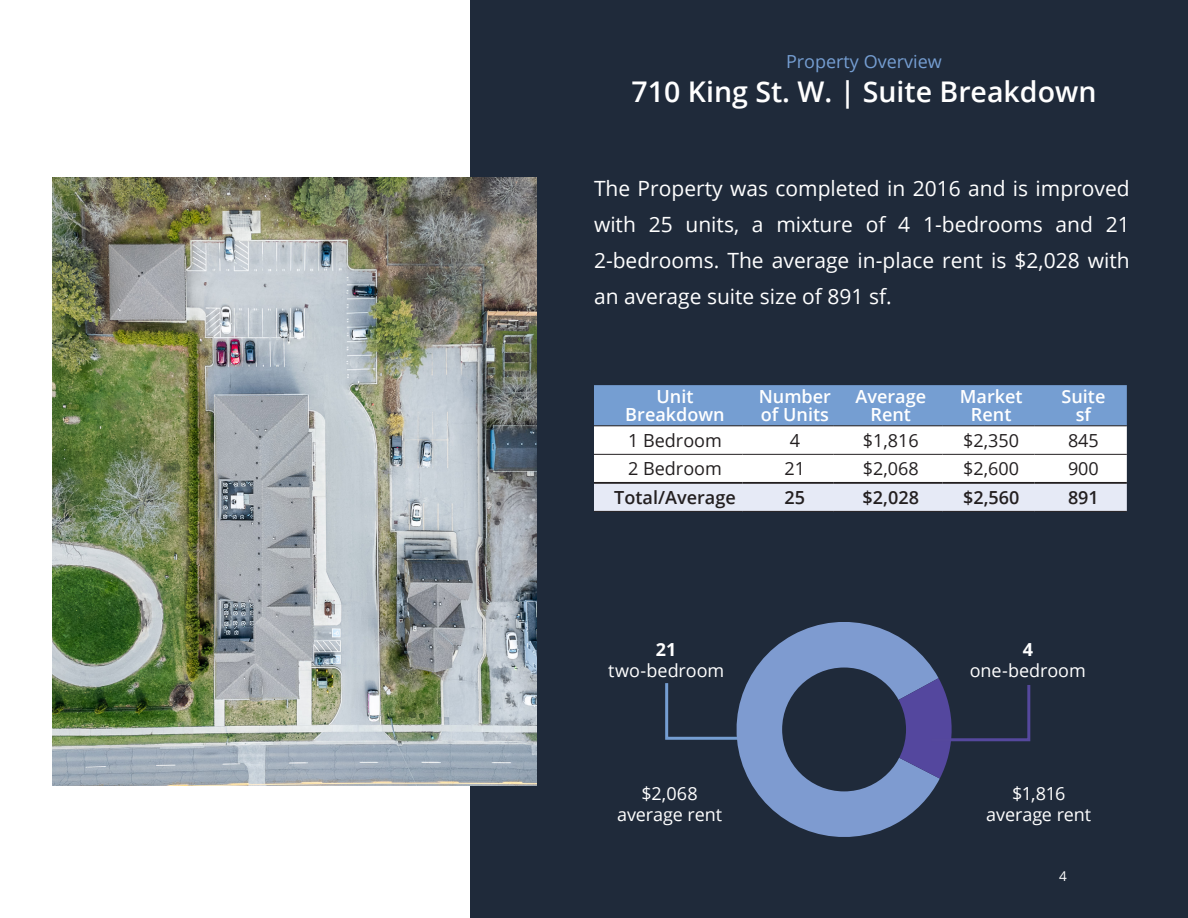
<style>
.page{position:relative;width:1188px;height:918px;background:#fff}
.page>*{position:absolute;margin:0;border:0;box-sizing:border-box;transform-origin:0 0}
.t1{font:600 28.5px "Open Sans";color:#fff}
.Bullet_form{font:21px/36px "Open Sans";color:#fff;text-align:justify}
.AT_A_GLANCE_-_Title{font:18px/21px "Open Sans";letter-spacing:-.005em;color:#fff;text-align:center}
.t2{font:600 18px/18px "Open Sans";color:#fff}
.t3{font:18px "Open Sans";color:#231f20}
.t4{font:600 18px "Open Sans";color:#231f20}
.t5{font:18px "Open Sans";color:#759ed2}
.t6{font:13.5px "Open Sans";color:#fff}
.s1{font-weight:700}
</style>
<div class="page">
<div style="left:471px;top:0;width:717px;height:918px;background:#1f2a3a"></div>
<svg style="left:594px;top:385px;width:533px;height:126px;background:#c9d8ec"></svg>
<hr style="left:594px;top:426px;width:148px;height:1px;background:#231f20">
<hr style="left:742px;top:426px;width:92px;height:1px;background:#231f20">
<hr style="left:834px;top:426px;width:108px;height:1px;background:#231f20">
<hr style="left:942px;top:426px;width:93px;height:1px;background:#231f20">
<hr style="left:1035px;top:426px;width:92px;height:1px;background:#231f20">
<hr style="left:594px;top:454px;width:148px;height:1px;background:#231f20">
<hr style="left:742px;top:454px;width:92px;height:1px;background:#231f20">
<hr style="left:834px;top:454px;width:108px;height:1px;background:#231f20">
<hr style="left:942px;top:454px;width:93px;height:1px;background:#231f20">
<hr style="left:1035px;top:454px;width:92px;height:1px;background:#231f20">
<hr style="left:594px;top:511px;width:148px;height:1px;background:#231f20">
<hr style="left:742px;top:511px;width:92px;height:1px;background:#231f20">
<hr style="left:834px;top:511px;width:108px;height:1px;background:#231f20">
<hr style="left:942px;top:511px;width:93px;height:1px;background:#231f20">
<hr style="left:1035px;top:511px;width:92px;height:1px;background:#231f20">
<hr style="left:594px;top:482px;width:148px;height:2px;background:#231f20">
<hr style="left:742px;top:482px;width:92px;height:2px;background:#231f20">
<hr style="left:834px;top:482px;width:108px;height:2px;background:#231f20">
<hr style="left:942px;top:482px;width:93px;height:2px;background:#231f20">
<hr style="left:1035px;top:482px;width:92px;height:2px;background:#231f20">
<img style="left:53px;top:177px;width:483px;height:609px">
<svg style="left:665px;top:683px;width:56px;height:57px"></svg>
<svg style="left:721px;top:622px;width:219px;height:215px;fill:#7e9bd0"></svg>
<div style="left:782px;top:668px;width:124px;height:123px;background:#1f2a3a;border-radius:50%"></div>
<svg style="left:878px;top:678px;width:153px;height:101px"></svg>
<p class="t5" style="left:786px;top:49px;width:157px">Property Overview</p>
<p class="t1" style="left:632px;top:72px;width:466px">710 King St. W. | Suite Breakdown</p>
<p class="Bullet_form" style="left:594px;top:170px;width:537px">The Property was completed in 2016 and is improved with 25 units, a mixture of 4 1-bedrooms and 21<br>2-bedrooms. The average in-place rent is $2,028 with an average suite size of 891 sf.</p>
<p class="t2" style="left:657px;top:387px;width:38px">Unit</p>
<p class="t2" style="left:625px;top:405px;width:101px">Breakdown</p>
<p class="t2" style="left:759px;top:387px;width:74px">Number of Units</p>
<p class="t2" style="left:855px;top:387px;width:72px;text-align:center">Average<br>Rent</p>
<p class="t2" style="left:960px;top:387px;width:64px">Market</p>
<p class="t2" style="left:971px;top:405px;width:42px">Rent</p>
<p class="t2" style="left:1061px;top:387px;width:45px">Suite</p>
<p class="t2" style="left:1076px;top:405px;width:17px">sf</p>
<p class="t3" style="left:628px;top:428px;width:95px">1 Bedroom</p>
<p class="t3" style="left:790px;top:428px;width:12px">4</p>
<p class="t3" style="left:863px;top:428px;width:57px">$1,816</p>
<p class="t3" style="left:963px;top:428px;width:57px">$2,350</p>
<p class="t3" style="left:1068px;top:428px;width:32px">845</p>
<p class="t3" style="left:628px;top:456px;width:95px">2 Bedroom</p>
<p class="t3" style="left:785px;top:456px;width:22px">21</p>
<p class="t3" style="left:863px;top:456px;width:57px">$2,068</p>
<p class="t3" style="left:963px;top:456px;width:57px">$2,600</p>
<p class="t3" style="left:1068px;top:456px;width:32px">900</p>
<p class="t4" style="left:614px;top:485px;width:123px">Total/Average</p>
<p class="t4" style="left:785px;top:485px;width:22px">25</p>
<p class="t4" style="left:863px;top:485px;width:58px">$2,028</p>
<p class="t4" style="left:963px;top:485px;width:58px">$2,560</p>
<p class="t4" style="left:1068px;top:485px;width:32px">891</p>
<p class="AT_A_GLANCE_-_Title" style="left:608px;top:638px;width:118px"><span class="s1">21 </span>two-bedroom</p>
<p class="AT_A_GLANCE_-_Title" style="left:970px;top:638px;width:117px"><span class="s1">4 </span>one-bedroom</p>
<p class="AT_A_GLANCE_-_Title" style="left:641px;top:782px;width:58px">$2,068</p>
<p class="AT_A_GLANCE_-_Title" style="left:617px;top:803px;width:107px">average rent</p>
<p class="AT_A_GLANCE_-_Title" style="left:1012px;top:782px;width:55px">$1,816</p>
<p class="AT_A_GLANCE_-_Title" style="left:986px;top:803px;width:107px">average rent</p>
<p class="t6" style="left:1059px;top:867px;width:9px">4</p>
</div>
